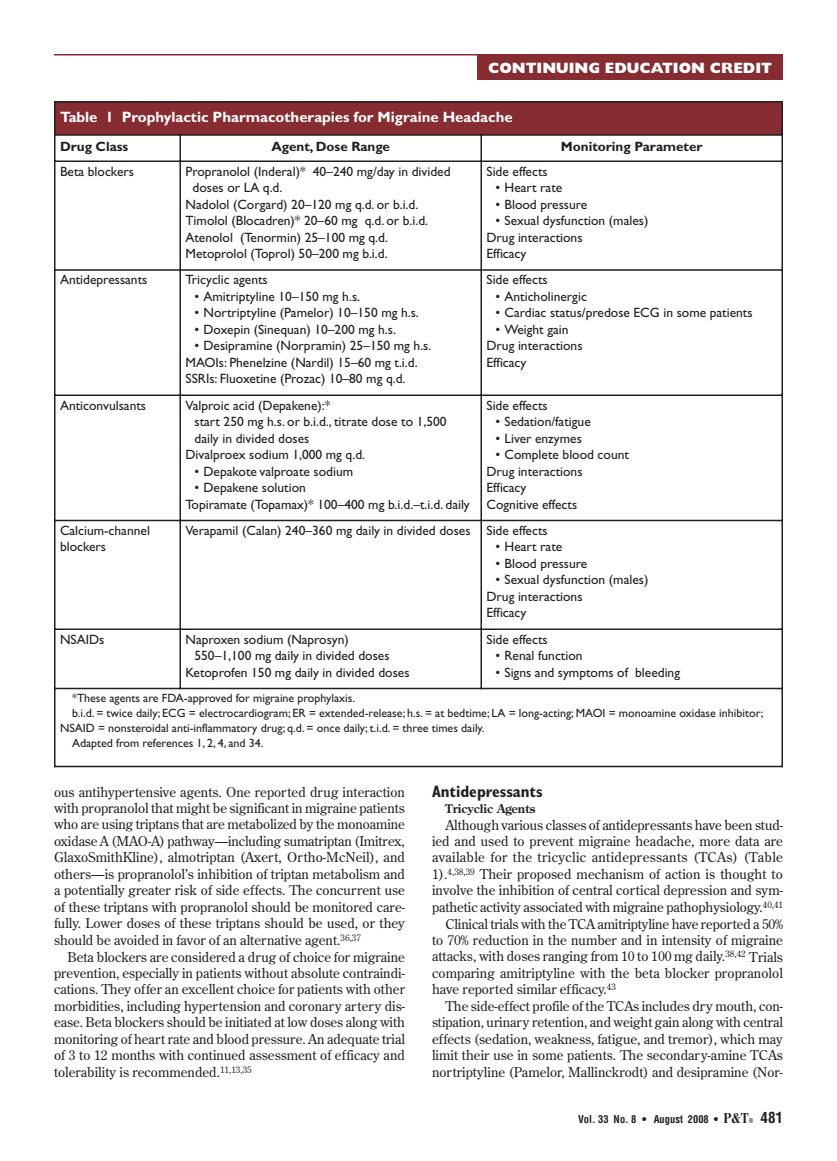
<style>
.page{position:relative;width:837px;height:1161px;background:#fff}
.page>*{position:absolute;margin:0;border:0;box-sizing:border-box;transform-origin:0 0}
.t1{font:700 condensed 16.5px "Gill Sans";color:#231f20}
.t2{font:700 15px "Gill Sans";color:#fff}
.t3{font:800 15px "Gill Sans";color:#fff}
.t4{font:13.5px/16.5px "Century Old Style";color:#231f20;text-align:justify}
.t5{font:13.5px/16.5px "Gill Sans";color:#231f20}
.t6{font:13.5px "Century Old Style";letter-spacing:.025em;color:#231f20}
.t7{font:700 13.5px "Gill Sans";color:#231f20}
.t8{font:12px "Gill Sans";color:#231f20}
.t9{font:700 12px "Century Old Style";color:#231f20}
.t10{font:700 condensed 10.5px "Helvetica";color:#231f20}
.s1{font-family:"Bodoni";font-stretch:normal;font-size:15px}
.s2{font-family:"Bodoni";font-stretch:normal;font-size:7.5px}
.s3{font-size:15px}
</style>
<div class="page">
<hr style="left:54px;top:54px;width:729px;height:2px;background:#872c31">
<div style="left:477px;top:55px;width:306px;height:25px;background:#872c31"></div>
<div style="left:54px;top:101px;width:728px;height:34px;background:#872c31"></div>
<hr style="left:54px;top:101px;width:2px;height:666px;background:#231f20">
<hr style="left:180px;top:134px;width:1px;height:555px;background:#231f20">
<hr style="left:481px;top:134px;width:1px;height:555px;background:#231f20">
<hr style="left:782px;top:101px;width:1px;height:666px;background:#231f20">
<hr style="left:54px;top:101px;width:729px;height:2px;background:#231f20">
<hr style="left:54px;top:134px;width:729px;height:2px;background:#231f20">
<hr style="left:54px;top:160px;width:729px;height:2px;background:#231f20">
<hr style="left:54px;top:269px;width:729px;height:2px;background:#231f20">
<hr style="left:54px;top:394px;width:729px;height:2px;background:#231f20">
<hr style="left:54px;top:520px;width:729px;height:1px;background:#231f20">
<hr style="left:54px;top:628px;width:729px;height:2px;background:#231f20">
<hr style="left:54px;top:688px;width:729px;height:1px;background:#231f20">
<hr style="left:54px;top:766px;width:729px;height:1px;background:#231f20">
<p class="t3" style="left:488px;top:63px;width:285px">CONTINUING EDUCATION CREDIT</p>
<p class="t2" style="left:60px;top:112px;width:454px">Table 1 Prophylactic Pharmacotherapies for Migraine Headache</p>
<p class="t7" style="left:60px;top:142px;width:70px">Drug Class</p>
<p class="t7" style="left:271px;top:142px;width:120px">Agent, Dose Range</p>
<p class="t7" style="left:561px;top:142px;width:143px">Monitoring Parameter</p>
<p class="t5" style="left:60px;top:164px;width:76px">Beta blockers</p>
<p class="t5" style="left:186px;top:164px;width:267px">Propranolol (Inderal)* 40–240 mg/day in divided</p>
<p class="t5" style="left:193px;top:181px;width:91px">doses or LA q.d.</p>
<p class="t5" style="left:186px;top:197px;width:234px">Nadolol (Corgard) 20–120 mg q.d. or b.i.d.</p>
<p class="t5" style="left:186px;top:214px;width:244px">Timolol (Blocadren)* 20–60 mg q.d. or b.i.d.</p>
<p class="t5" style="left:186px;top:230px;width:204px">Atenolol (Tenormin) 25–100 mg q.d.</p>
<p class="t5" style="left:186px;top:247px;width:204px">Metoprolol (Toprol) 50–200 mg b.i.d.</p>
<p class="t5" style="left:487px;top:164px;width:63px">Side effects</p>
<p class="t5" style="left:496px;top:181px;width:68px">• Heart rate</p>
<p class="t5" style="left:496px;top:197px;width:93px">• Blood pressure</p>
<p class="t5" style="left:487px;top:214px;width:163px;text-indent:9px">• Sexual dysfunction (males)<br>Drug interactions<br>Efficacy</p>
<p class="t5" style="left:60px;top:273px;width:89px">Antidepressants</p>
<p class="t5" style="left:186px;top:273px;width:84px">Tricyclic agents</p>
<p class="t5" style="left:195px;top:290px;width:167px">• Amitriptyline 10–150 mg h.s.</p>
<p class="t5" style="left:195px;top:306px;width:226px">• Nortriptyline (Pamelor) 10–150 mg h.s.</p>
<p class="t5" style="left:195px;top:323px;width:203px">• Doxepin (Sinequan) 10–200 mg h.s.</p>
<p class="t5" style="left:186px;top:339px;width:247px;text-indent:9px">• Desipramine (Norpramin) 25–150 mg h.s.<br>MAOIs: Phenelzine (Nardil) 15–60 mg t.i.d.<br>SSRIs: Fluoxetine (Prozac) 10–80 mg q.d.</p>
<p class="t5" style="left:60px;top:398px;width:88px">Anticonvulsants</p>
<p class="t5" style="left:186px;top:398px;width:146px">Valproic acid (Depakene):*</p>
<p class="t5" style="left:195px;top:415px;width:254px">start 250 mg h.s. or b.i.d., titrate dose to 1,500</p>
<p class="t5" style="left:195px;top:431px;width:116px">daily in divided doses</p>
<p class="t5" style="left:186px;top:448px;width:181px">Divalproex sodium 1,000 mg q.d.</p>
<p class="t5" style="left:195px;top:464px;width:160px">• Depakote valproate sodium</p>
<p class="t5" style="left:186px;top:481px;width:286px;text-indent:9px">• Depakene solution<br>Topiramate (Topamax)* 100–400 mg b.i.d.–t.i.d. daily</p>
<p class="t5" style="left:487px;top:273px;width:63px">Side effects</p>
<p class="t5" style="left:496px;top:290px;width:93px">• Anticholinergic</p>
<p class="t5" style="left:496px;top:306px;width:259px">• Cardiac status/predose ECG in some patients</p>
<p class="t5" style="left:487px;top:323px;width:98px;text-indent:9px">• Weight gain<br>Drug interactions<br>Efficacy</p>
<p class="t5" style="left:487px;top:398px;width:63px">Side effects</p>
<p class="t5" style="left:496px;top:415px;width:97px">• Sedation/fatigue</p>
<p class="t5" style="left:496px;top:431px;width:88px">• Liver enzymes</p>
<p class="t5" style="left:487px;top:448px;width:144px;text-indent:9px">• Complete blood count<br>Drug interactions<br>Efficacy<br>Cognitive effects</p>
<p class="t5" style="left:60px;top:524px;width:91px">Calcium-channel blockers</p>
<p class="t5" style="left:186px;top:524px;width:364px">Verapamil (Calan) 240–360 mg daily in divided doses Side effects</p>
<p class="t5" style="left:496px;top:540px;width:68px">• Heart rate</p>
<p class="t5" style="left:496px;top:557px;width:93px">• Blood pressure</p>
<p class="t5" style="left:487px;top:573px;width:163px;text-indent:9px">• Sexual dysfunction (males)<br>Drug interactions<br>Efficacy</p>
<p class="t5" style="left:60px;top:632px;width:46px">NSAIDs</p>
<p class="t5" style="left:186px;top:632px;width:165px">Naproxen sodium (Naprosyn)</p>
<p class="t5" style="left:195px;top:649px;width:197px">550–1,100 mg daily in divided doses</p>
<p class="t5" style="left:186px;top:665px;width:226px">Ketoprofen 150 mg daily in divided doses</p>
<p class="t5" style="left:487px;top:632px;width:63px">Side effects</p>
<p class="t5" style="left:496px;top:649px;width:89px">• Renal function</p>
<p class="t5" style="left:496px;top:665px;width:186px">• Signs and symptoms of bleeding</p>
<p class="t8" style="left:72px;top:694px;width:285px">*These agents are FDA-approved for migraine prophylaxis.</p>
<p class="t8" style="left:72px;top:709px;width:693px">b.i.d. = twice daily; ECG = electrocardiogram; ER = extended-release; h.s. = at bedtime; LA = long-acting; MAOI = monoamine oxidase inhibitor;</p>
<p class="t8" style="left:60px;top:724px;width:426px">NSAID = nonsteroidal anti-inflammatory drug; q.d. = once daily; t.i.d. = three times daily.</p>
<p class="t8" style="left:72px;top:739px;width:193px">Adapted from references 1, 2, 4, and 34.</p>
<p class="t4" style="left:54px;top:784px;width:353px">ous antihypertensive agents. One reported drug interaction with propranolol that might be significant in migraine patients who are using triptans that are metabolized by the monoamine oxi dase A (MAO-A) pathway—including sumatriptan (Imitrex, GlaxoSmithKline), almotriptan (Axert, Ortho-McNeil), and others—is propranolol’s inhibition of triptan metabolism and a potentially greater risk of side effects. The concurrent use of these triptans with propranolol should be monitored care&shy;fully. Lower doses of these triptans should be used, or they should be avoided in favor of an alternative agent.<sup>36,37</sup></p>
<p class="t4" style="left:54px;top:949px;width:353px;text-indent:14px">Beta blockers are considered a drug of choice for migraine prevention, especially in patients without absolute contraindi&shy;cations. They offer an excellent choice for patients with other morbidities, including hypertension and coronary artery dis&shy;ease. Beta blockers should be initiated at low doses along with monitoring of heart rate and blood pressure. An adequate trial of 3 to 12 months with continued assessment of efficacy and tolerability is recommended.<sup>11,13,35</sup></p>
<p class="t1" style="left:432px;top:785px;width:112px">Antidepressants</p>
<p class="t9" style="left:446px;top:804px;width:91px">Tricyclic Agents</p>
<p class="t4" style="left:446px;top:817px;width:339px">Although various classes of antidepressants have been stud-</p>
<p class="t4" style="left:432px;top:834px;width:352px">ied and used to prevent migraine headache, more data are</p>
<p class="t6" style="left:432px;top:852px;width:352px">available for the tricyclic antidepressants (TCAs) (Table</p>
<p class="t4" style="left:432px;top:867px;width:352px">1).<sup>4,38,39</sup> Their proposed mechanism of action is thought to</p>
<p class="t4" style="left:432px;top:883px;width:352px">involve the inhibition of central cortical depression and sym-</p>
<p class="t4" style="left:432px;top:900px;width:352px">pathetic activity associated with migraine pathophysiology.<sup>40,41</sup></p>
<p class="t4" style="left:446px;top:916px;width:339px">Clinical trials with the TCA amitriptyline have reported a 50%</p>
<p class="t4" style="left:432px;top:933px;width:352px">to 70% reduction in the number and in intensity of migraine</p>
<p class="t4" style="left:432px;top:949px;width:352px">attacks, with doses ranging from 10 to 100 mg daily.<sup>38,42</sup> Trials</p>
<p class="t4" style="left:432px;top:966px;width:353px">comparing amitriptyline with the beta blocker propranolol</p>
<p class="t4" style="left:432px;top:982px;width:185px">have reported similar efficacy.<sup>43</sup></p>
<p class="t4" style="left:446px;top:999px;width:339px">The side-effect profile of the TCAs includes dry mouth, con-</p>
<p class="t4" style="left:432px;top:1015px;width:353px">stipation, urinary retention, and weight gain along with central</p>
<p class="t4" style="left:432px;top:1032px;width:352px">effects (sedation, weakness, fatigue, and tremor), which may</p>
<p class="t4" style="left:432px;top:1048px;width:352px">limit their use in some patients. The secondary-amine TCAs</p>
<p class="t4" style="left:432px;top:1065px;width:352px">nortriptyline (Pamelor, Mallinckrodt) and desipramine (Nor-</p>
<p class="t10" style="left:578px;top:1115px;width:206px">Vol. 33 No. 8 • August 2008 • <span class="s1">P&amp;T</span><span class="s2">®</span> <span class="s3">481</span></p>
</div>
